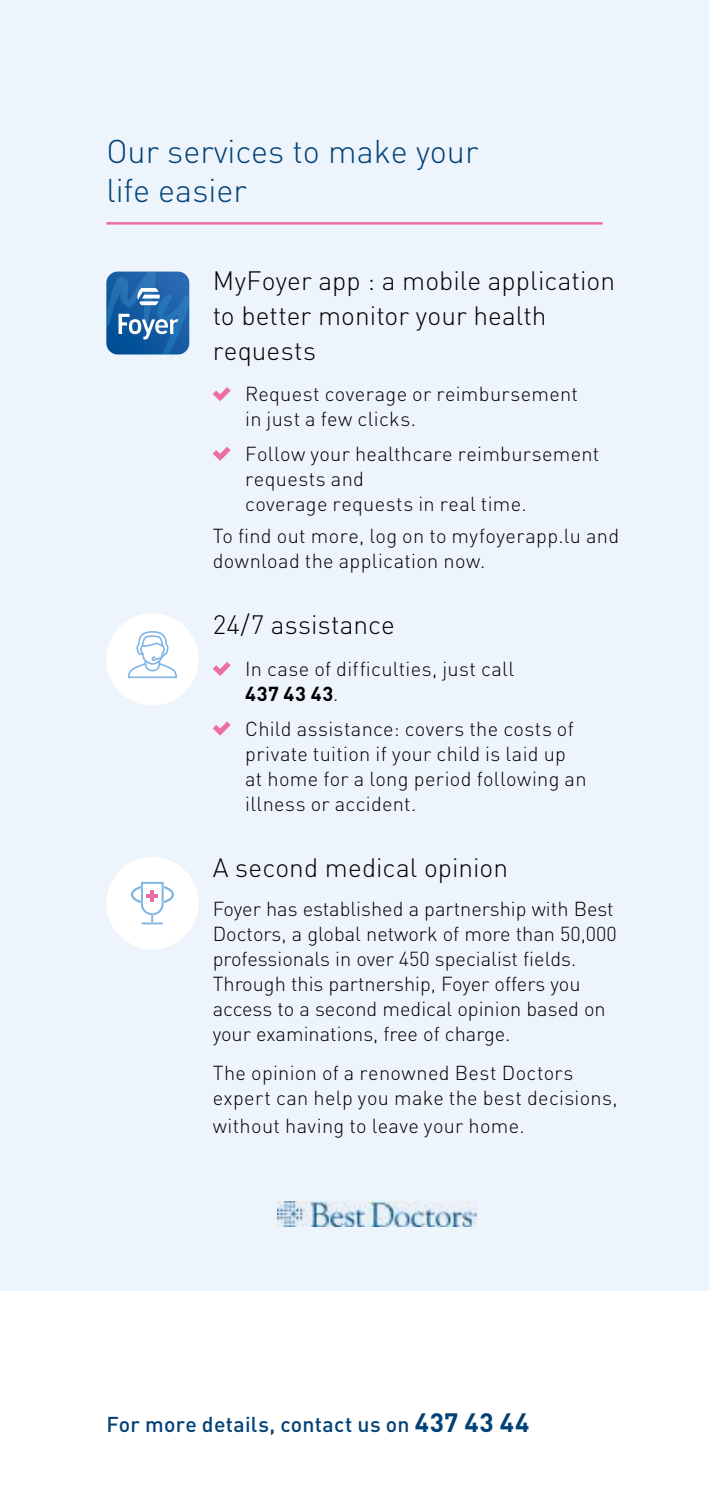
<style>
.page{position:relative;width:709px;height:1489px;background:#fff}
.page>*{position:absolute;margin:0;border:0;box-sizing:border-box;transform-origin:0 0}
.t1{font:300 32.5px/39px "DINOT";color:#004177}
.t2{font:300 26.25px/35px "DINOT";letter-spacing:.005em;color:#000}
.t3{font:500 21.25px "DINOT";letter-spacing:.015em;color:#004177}
.t4{font:300 20px/25px "DINOT";letter-spacing:.015em;color:#000}
.s1{font-weight:700}
.s2{font-weight:700;font-size:26.25px}
</style>
<div class="page">
<div style="left:0;top:0;width:709px;height:1290px;background:#eef4fc"></div>
<div style="left:106px;top:857px;width:92px;height:92px;background:#fff;border-radius:50%"></div>
<svg style="left:131px;top:881px;width:43px;height:43px"></svg>
<hr style="left:150px;top:889px;width:4px;height:12px;background:#ed6ea7">
<svg style="left:146px;top:893px;width:12px;height:4px"></svg>
<svg style="left:213px;top:387px;width:18px;height:14px"></svg>
<svg style="left:212px;top:447px;width:19px;height:14px"></svg>
<svg style="left:212px;top:662px;width:19px;height:14px"></svg>
<svg style="left:212px;top:721px;width:19px;height:15px"></svg>
<hr style="left:106px;top:222px;width:496px;height:2px;background:#ed6ea7">
<div style="left:106px;top:613px;width:92px;height:92px;background:#fff;border-radius:50%"></div>
<svg style="left:106px;top:271px;width:83px;height:83px;background:#3675b2"></svg>
<svg style="left:128px;top:631px;width:49px;height:47px"></svg>
<img style="left:277px;top:1201px;width:200px;height:25px">
<h1 class="t1" style="left:106px;top:130px;width:373px">Our services to make your life easier</h1>
<h2 class="t2" style="left:213px;top:261px;width:404px">MyFoyer app : a mobile application to better monitor your health requests</h2>
<p class="t4" style="left:245px;top:380px;width:334px">Request coverage or reimbursement in just a few clicks.</p>
<p class="t4" style="left:245px;top:440px;width:356px">Follow your healthcare reimbursement requests and<br>coverage requests in real time.</p>
<p class="t4" style="left:213px;top:522px;width:408px">To find out more, log on to myfoyerapp.lu and download the application now.</p>
<h2 class="t2" style="left:213px;top:606px;width:184px">24/7 assistance</h2>
<p class="t4" style="left:245px;top:655px;width:270px">In case of difficulties, just call<br><span class="s1">437 43 43</span>.</p>
<p class="t4" style="left:245px;top:715px;width:343px">Child assistance: covers the costs of private tuition if your child is laid up at home for a long period following an illness or accident.</p>
<h2 class="t2" style="left:213px;top:848px;width:297px">A second medical opinion</h2>
<p class="t4" style="left:213px;top:895px;width:405px">Foyer has established a partnership with Best Doctors, a global network of more than 50,000 professionals in over 450 specialist fields.<br>Through this partnership, Foyer offers you access to a second medical opinion based on your examinations, free of charge.</p>
<p class="t4" style="left:213px;top:1059px;width:406px">The opinion of a renowned Best Doctors expert can help you make the best decisions,</p>
<p class="t4" style="left:213px;top:1112px;width:314px">without having to leave your home.</p>
<p class="t3" style="left:106px;top:1409px;width:424px">For more details, contact us on <span class="s2">437 43 44</span></p>
</div>
